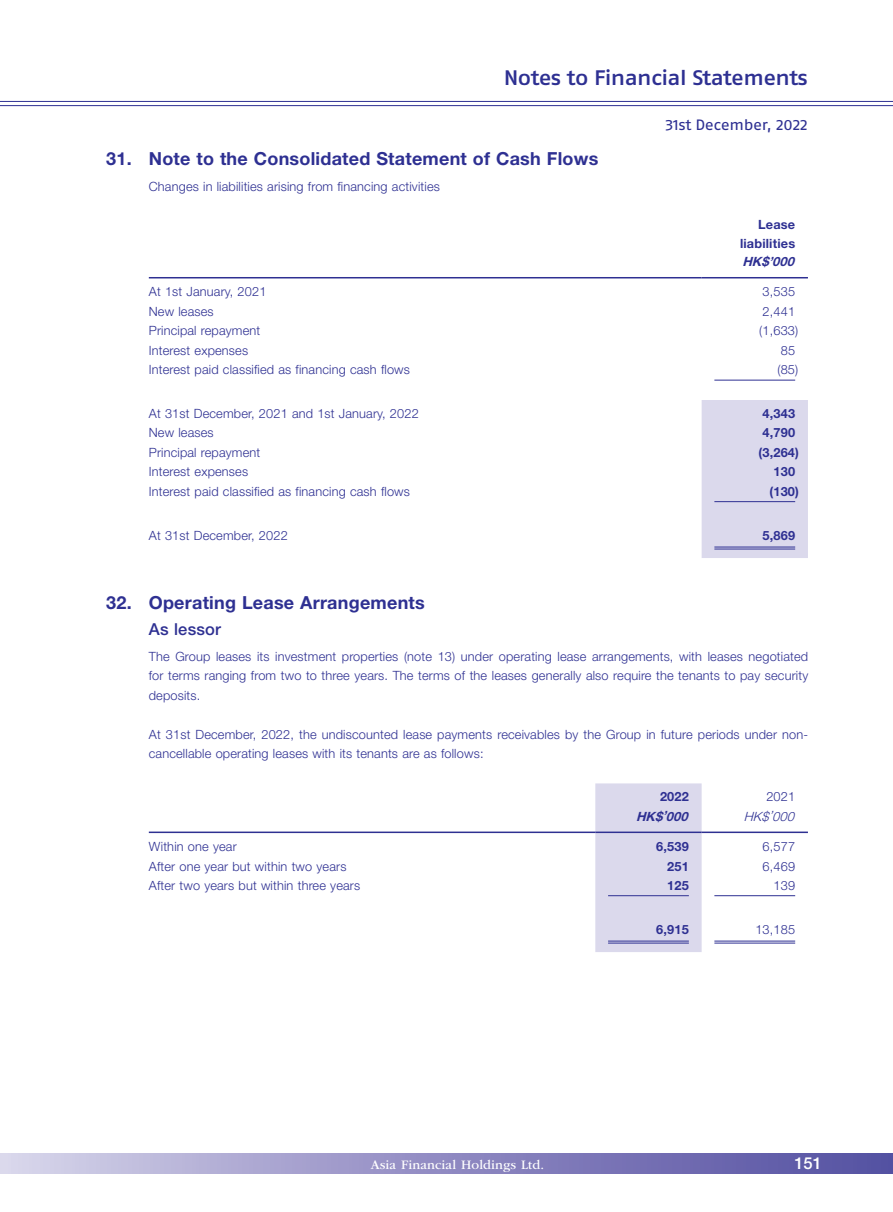
<style>
.page{position:relative;width:893px;height:1212px;background:#fff}
.page>*{position:absolute;margin:0;border:0;box-sizing:border-box;transform-origin:0 0}
.t1{font:500 21px "Fago Ex Lf";letter-spacing:-.03em;color:#2e3092}
.Heading_1{font:700 18px "Helvetica Neue LT Std";letter-spacing:.015em;color:#2e3092}
.Heading_2{font:500 16.5px "Helvetica Neue LT Std";letter-spacing:.015em;color:#2e3092}
.t2{font:500 16.5px "Helvetica Neue LT Std";color:#fff}
.t3{font:15px "Fago Ex Lf";letter-spacing:-.025em;color:#2e3092}
.t4{font:13.5px "ITC Garamond Std";letter-spacing:.005em;color:#fff}
.Body_Text{font:300 12.75px/19.5px "Helvetica Neue LT Std";letter-spacing:.015em;color:#2e3092;text-align:justify}
.Body_Text-2{font:700 12.75px "Helvetica Neue LT Std";letter-spacing:.015em;color:#2e3092}
.Body_Text-3{font:italic 700 12.75px "Helvetica Neue LT Std";color:#2e3092}
.Body_Text-4{font:italic 300 12.75px "Helvetica Neue LT Std";color:#2e3092}
</style>
<div class="page">
<div style="left:0;top:1154px;width:893px;height:20px;background:linear-gradient(to right,#d5d1e9,#504b9f)"></div>
<hr style="left:0;top:101px;width:893px;height:1px;background:#2e3092">
<hr style="left:0;top:105px;width:893px;height:1px;background:#2e3092">
<div style="left:702px;top:400px;width:106px;height:158px;background:#dbd9ec"></div>
<hr style="left:149px;top:277px;width:553px;height:1px;background:#2e3092">
<hr style="left:702px;top:277px;width:106px;height:1px;background:#2e3092">
<hr style="left:714px;top:380px;width:81px;height:1px;background:#2e3092">
<hr style="left:714px;top:501px;width:81px;height:1px;background:#2e3092">
<hr style="left:714px;top:546px;width:81px;height:1px;background:#2e3092">
<hr style="left:714px;top:548px;width:81px;height:1px;background:#2e3092">
<div style="left:595px;top:783px;width:107px;height:169px;background:#dbd9ec"></div>
<hr style="left:149px;top:831px;width:446px;height:2px;background:#2e3092">
<hr style="left:595px;top:831px;width:107px;height:2px;background:#2e3092">
<hr style="left:702px;top:831px;width:106px;height:2px;background:#2e3092">
<hr style="left:608px;top:895px;width:81px;height:1px;background:#2e3092">
<hr style="left:714px;top:895px;width:81px;height:1px;background:#2e3092">
<hr style="left:608px;top:940px;width:81px;height:1px;background:#2e3092">
<hr style="left:608px;top:942px;width:81px;height:1px;background:#2e3092">
<hr style="left:714px;top:940px;width:81px;height:1px;background:#2e3092">
<hr style="left:714px;top:942px;width:81px;height:1px;background:#2e3092">
<h1 class="t1" style="left:504px;top:66px;width:306px">Notes to Financial Statements</h1>
<p class="t3" style="left:665px;top:116px;width:144px">31st December, 2022</p>
<p class="Heading_1" style="left:106px;top:147px;width:494px">31. Note to the Consolidated Statement of Cash Flows</p>
<p class="Body_Text" style="left:149px;top:176px;width:293px">Changes in liabilities arising from financing activities</p>
<p class="Body_Text-2" style="left:758px;top:216px;width:39px">Lease</p>
<p class="Body_Text-2" style="left:740px;top:235px;width:57px">liabilities</p>
<p class="Body_Text-3" style="left:742px;top:254px;width:57px">HK$’000</p>
<p class="Body_Text" style="left:149px;top:282px;width:119px">At 1st January, 2021</p>
<p class="Body_Text" style="left:763px;top:282px;width:34px">3,535</p>
<p class="Body_Text" style="left:149px;top:301px;width:66px">New leases</p>
<p class="Body_Text" style="left:763px;top:301px;width:34px">2,441</p>
<p class="Body_Text" style="left:149px;top:321px;width:113px">Principal repayment</p>
<p class="Body_Text" style="left:759px;top:321px;width:41px">(1,633)</p>
<p class="Body_Text" style="left:149px;top:340px;width:101px">Interest expenses</p>
<p class="Body_Text" style="left:781px;top:340px;width:16px">85</p>
<p class="Body_Text" style="left:149px;top:360px;width:263px">Interest paid classified as financing cash flows</p>
<p class="Body_Text" style="left:777px;top:360px;width:22px">(85)</p>
<p class="Body_Text" style="left:149px;top:403px;width:271px">At 31st December, 2021 and 1st January, 2022</p>
<p class="Body_Text-2" style="left:763px;top:405px;width:34px">4,343</p>
<p class="Body_Text" style="left:149px;top:423px;width:66px">New leases</p>
<p class="Body_Text-2" style="left:763px;top:425px;width:34px">4,790</p>
<p class="Body_Text" style="left:149px;top:442px;width:113px">Principal repayment</p>
<p class="Body_Text-2" style="left:758px;top:444px;width:42px">(3,264)</p>
<p class="Body_Text" style="left:149px;top:462px;width:101px">Interest expenses</p>
<p class="Body_Text-2" style="left:774px;top:464px;width:23px">130</p>
<p class="Body_Text" style="left:149px;top:481px;width:263px">Interest paid classified as financing cash flows</p>
<p class="Body_Text-2" style="left:769px;top:483px;width:31px">(130)</p>
<p class="Body_Text" style="left:149px;top:525px;width:140px">At 31st December, 2022</p>
<p class="Body_Text-2" style="left:763px;top:527px;width:34px">5,869</p>
<p class="Heading_1" style="left:106px;top:591px;width:320px">32. Operating Lease Arrangements</p>
<p class="Heading_2" style="left:149px;top:619px;width:74px">As lessor</p>
<p class="Body_Text" style="left:149px;top:646px;width:661px">The Group leases its investment properties (note 13) under operating lease arrangements, with leases negotiated for terms ranging from two to three years. The terms of the leases generally also require the tenants to pay security deposits.</p>
<p class="Body_Text" style="left:149px;top:724px;width:661px">At 31st December, 2022, the undiscounted lease payments receivables by the Group in future periods under non&shy;cancellable operating leases with its tenants are as follows:</p>
<p class="Body_Text-2" style="left:660px;top:789px;width:30px">2022</p>
<p class="Body_Text" style="left:766px;top:787px;width:30px">2021</p>
<p class="Body_Text-3" style="left:636px;top:808px;width:57px">HK$’000</p>
<p class="Body_Text-4" style="left:744px;top:808px;width:56px">HK$’000</p>
<p class="Body_Text" style="left:149px;top:836px;width:89px">Within one year</p>
<p class="Body_Text-2" style="left:656px;top:838px;width:34px">6,539</p>
<p class="Body_Text" style="left:763px;top:836px;width:34px">6,577</p>
<p class="Body_Text" style="left:149px;top:856px;width:199px">After one year but within two years</p>
<p class="Body_Text-2" style="left:667px;top:858px;width:23px">251</p>
<p class="Body_Text" style="left:763px;top:856px;width:34px">6,469</p>
<p class="Body_Text" style="left:149px;top:875px;width:213px">After two years but within three years</p>
<p class="Body_Text-2" style="left:667px;top:877px;width:23px">125</p>
<p class="Body_Text" style="left:774px;top:875px;width:23px">139</p>
<p class="Body_Text-2" style="left:656px;top:921px;width:34px">6,915</p>
<p class="Body_Text" style="left:755px;top:919px;width:41px">13,185</p>
<p class="t4" style="left:371px;top:1157px;width:175px">Asia Financial Holdings Ltd.</p>
<p class="t2" style="left:794px;top:1153px;width:29px">151</p>
</div>
